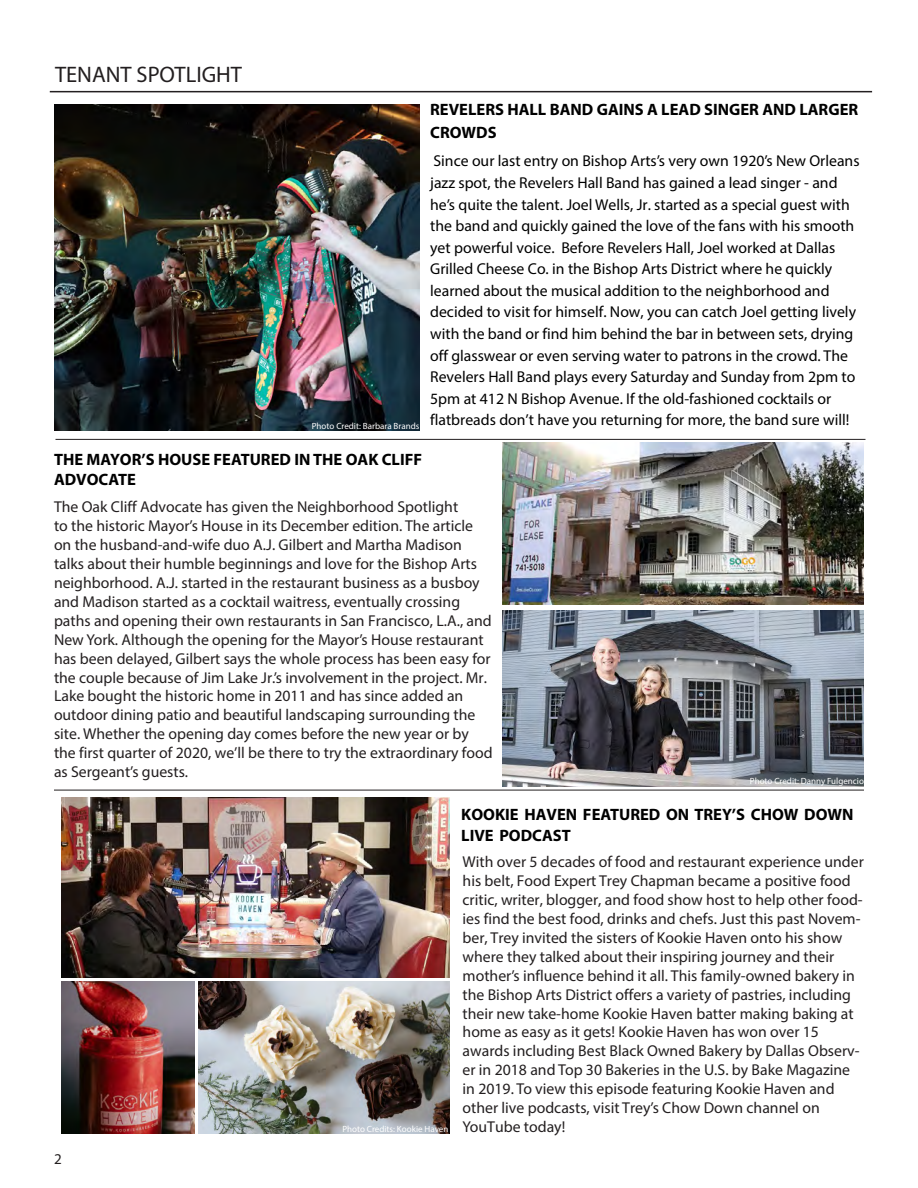
<style>
.page{position:relative;width:918px;height:1188px;background:#fff}
.page>*{position:absolute;margin:0;border:0;box-sizing:border-box;transform-origin:0 0}
.t1{font:22.5px "Myriad Pro";color:#231f20}
.t2{font:700 16.5px/22.5px "Myriad Pro";color:#000}
.t3{font:15.75px/18.9px "Myriad Pro";color:#231f20}
.t4{font:15.75px/21.6px "Myriad Pro";color:#000}
.t5{font:15px "Myriad Pro";color:#231f20}
.t6{font:9px "Myriad Pro";color:#fff}
</style>
<div class="page">
<hr style="left:54px;top:790px;width:810px;height:1px;background:#231f20">
<hr style="left:56px;top:439px;width:810px;height:1px;background:#231f20">
<img style="left:61px;top:797px;width:389px;height:180px">
<img style="left:61px;top:981px;width:133px;height:153px">
<img style="left:199px;top:981px;width:251px;height:153px">
<img style="left:502px;top:443px;width:362px;height:162px">
<img style="left:502px;top:610px;width:362px;height:177px">
<img style="left:54px;top:105px;width:365px;height:325px">
<hr style="left:50px;top:91px;width:822px;height:1px;background:#231f20">
<p class="t1" style="left:55px;top:60px;width:189px">TENANT SPOTLIGHT</p>
<p class="t6" style="left:312px;top:420px;width:109px">Photo Credit: Barbara Brands</p>
<p class="t2" style="left:430px;top:98px;width:430px">REVELERS HALL BAND GAINS A LEAD SINGER AND LARGER<br>CROWDS</p>
<p class="t4" style="left:430px;top:150px;width:431px">Since our last entry on Bishop Arts’s very own 1920’s New Orleans jazz spot, the Revelers Hall Band has gained a lead singer - and he’s quite the talent. Joel Wells, Jr. started as a special guest with the band and quickly gained the love of the fans with his smooth yet powerful voice. Before Revelers Hall, Joel worked at Dallas Grilled Cheese Co. in the Bishop Arts District where he quickly learned about the musical addition to the neighborhood and decided to visit for himself. Now, you can catch Joel getting lively with the band or find him behind the bar in between sets, drying off glasswear or even serving water to patrons in the crowd. The Revelers Hall Band plays every Saturday and Sunday from 2pm to 5pm at 412 N Bishop Avenue. If the old-fashioned cocktails or flatbreads don’t have you returning for more, the band sure will!</p>
<p class="t2" style="left:54px;top:449px;width:370px;line-height:19.8px">THE MAYOR’S HOUSE FEATURED IN THE OAK CLIFF<br>ADVOCATE</p>
<p class="t3" style="left:54px;top:498px;width:440px">The Oak Cliff Advocate has given the Neighborhood Spotlight<br>to the historic Mayor’s House in its December edition. The article on the husband-and-wife duo A.J. Gilbert and Martha Madison talks about their humble beginnings and love for the Bishop Arts neighborhood. A.J. started in the restaurant business as a busboy and Madison started as a cocktail waitress, eventually crossing paths and opening their own restaurants in San Francisco, L.A., and New York. Although the opening for the Mayor’s House restaurant has been delayed, Gilbert says the whole process has been easy for the couple because of Jim Lake Jr.’s involvement in the project. Mr.<br>Lake bought the historic home in 2011 and has since added an outdoor dining patio and beautiful landscaping surrounding the site. Whether the opening day comes before the new year or by the first quarter of 2020, we’ll be there to try the extraordinary food as Sergeant’s guests.</p>
<p class="t2" style="left:461px;top:804px;width:394px;line-height:20.5px">KOOKIE HAVEN FEATURED ON TREY’S CHOW DOWN<br>LIVE PODCAST</p>
<p class="t3" style="left:463px;top:852px;width:403px">With over 5 decades of food and restaurant experience under his belt, Food Expert Trey Chapman became a positive food critic, writer, blogger, and food show host to help other food&shy;ies find the best food, drinks and chefs. Just this past Novem&shy;ber, Trey invited the sisters of Kookie Haven onto his show where they talked about their inspiring journey and their mother’s influence behind it all. This family-owned bakery in the Bishop Arts District offers a variety of pastries, including their new take-home Kookie Haven batter making baking at home as easy as it gets! Kookie Haven has won over 15 awards including Best Black Owned Bakery by Dallas Observ&shy;er in 2018 and Top 30 Bakeries in the U.S. by Bake Magazine in 2019. To view this episode featuring Kookie Haven and other live podcasts, visit Trey’s Chow Down channel on YouTube today!</p>
<p class="t6" style="left:750px;top:775px;width:116px">Photo Credit: Danny Fulgencio</p>
<p class="t6" style="left:342px;top:1124px;width:108px">Photo Credits: Kookie Haven</p>
<p class="t5" style="left:54px;top:1150px;width:9px">2</p>
</div>
